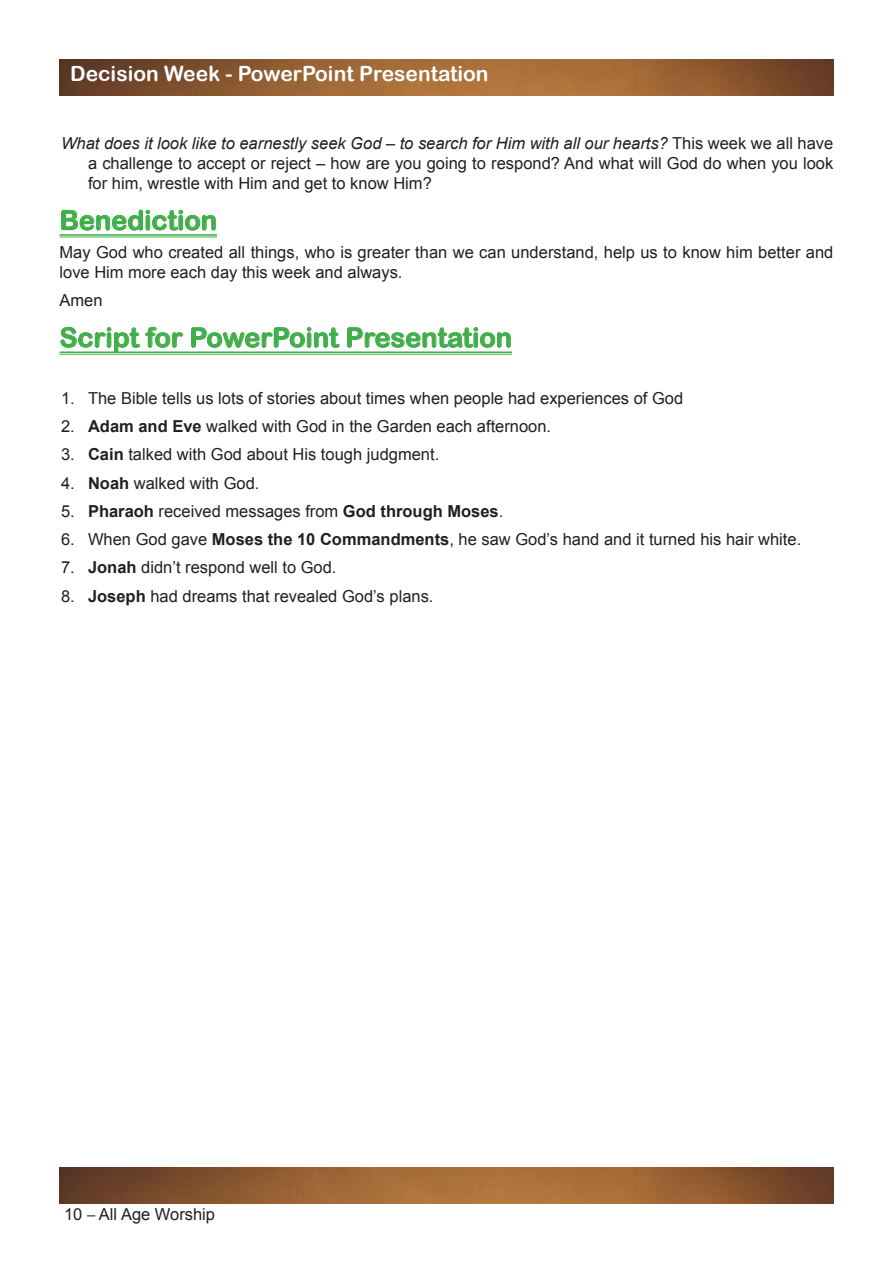
<style>
.page{position:relative;width:893px;height:1263px;background:#fff}
.page>*{position:absolute;margin:0;border:0;box-sizing:border-box;transform-origin:0 0}
.t1{font:27px "Arial Rounded MT Bold";color:#40ae49}
.t2{font:21px "Arial Rounded MT Bold";color:#fff}
.t3{font:16.5px/19.8px "Arial";color:#231f20;text-align:justify}
.s1{font-style:italic}
.s2{font-weight:700}
.s3{font-family:"Oranda BT"}
</style>
<div class="page">
<img style="left:60px;top:60px;width:773px;height:36px">
<img style="left:60px;top:1167px;width:773px;height:36px">
<hr style="left:60px;top:234px;width:157px;height:2px;background:#40ae49">
<hr style="left:60px;top:237px;width:157px;height:1px;background:#40ae49">
<hr style="left:60px;top:351px;width:452px;height:2px;background:#40ae49">
<hr style="left:60px;top:354px;width:452px;height:1px;background:#40ae49">
<svg style="left:61px;top:209px;width:155px;height:22px"></svg>
<svg style="left:60px;top:326px;width:123px;height:26px"></svg>
<svg style="left:191px;top:327px;width:149px;height:21px"></svg>
<svg style="left:347px;top:327px;width:164px;height:21px"></svg>
<p class="t2" style="left:70px;top:61px;width:420px">Decision Week - PowerPoint Presentation</p>
<p class="t3" style="left:88px;top:134px;width:747px;text-indent:-27px"><span class="s1">What does it look like to earnestly seek God – to search for Him with all our hearts?</span> This week we all have a challenge to accept or reject – how are you going to respond? And what will God do when you look for him, wrestle with Him and get to know Him?</p>
<h1 class="t1" style="left:60px;top:204px;width:159px">Benediction</h1>
<p class="t3" style="left:60px;top:242px;width:775px">May God who created all things, who is greater than we can understand, help us to know him better and love Him more each day this week and always.</p>
<p class="t3" style="left:60px;top:291px;width:45px">Amen</p>
<h1 class="t1" style="left:60px;top:321px;width:454px">Script for PowerPoint Presentation</h1>
<p class="t3" style="left:61px;top:388px;width:624px">1. The Bible tells us lots of stories about times when people had experiences of God</p>
<p class="t3" style="left:61px;top:416px;width:492px">2. <span class="s2">Adam and Eve</span> walked with God in the Garden each afternoon.</p>
<p class="t3" style="left:61px;top:445px;width:380px">3. <span class="s2">Cain</span> talked with God about His tough judgment.</p>
<p class="t3" style="left:61px;top:473px;width:200px">4. <span class="s2">Noah</span> walked with God.</p>
<p class="t3" style="left:61px;top:501px;width:444px">5. <span class="s2">Pharaoh</span> received messages from <span class="s2">God through Moses</span>.</p>
<p class="t3" style="left:61px;top:530px;width:742px">6. When God gave <span class="s2">Moses the 10 Commandments</span>, he saw God’s hand and it turned his hair white.</p>
<p class="t3" style="left:61px;top:558px;width:277px">7. <span class="s2">Jonah</span> didn’t respond well to God.</p>
<p class="t3" style="left:61px;top:586px;width:374px">8. <span class="s2">Joseph</span> had dreams that revealed God’s plans.</p>
<p class="t3" style="left:64px;top:1205px;width:153px">10 <span class="s3">–</span> All Age Worship</p>
</div>
